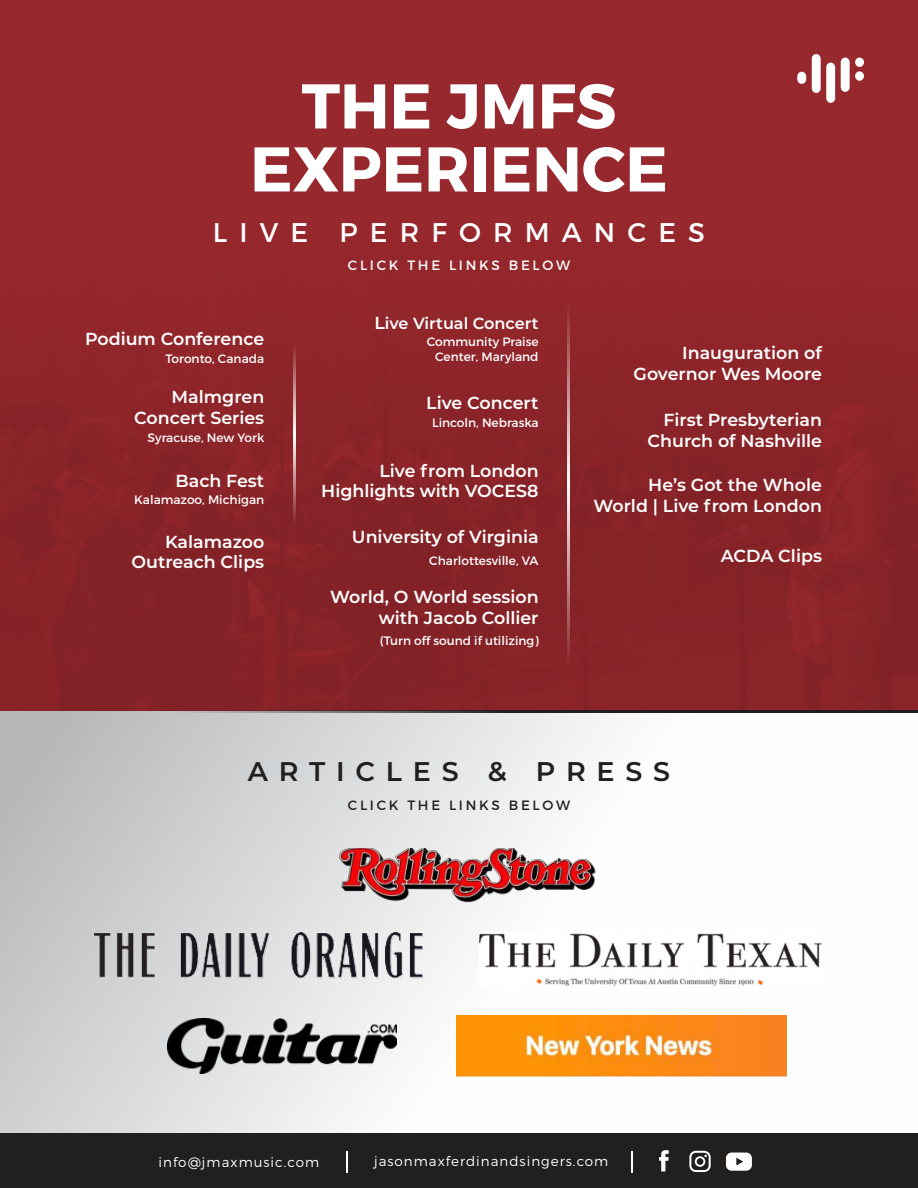
<style>
.page{position:relative;width:918px;height:1188px;background:#fff}
.page>*{position:absolute;margin:0;border:0;box-sizing:border-box;transform-origin:0 0}
.t1{font:700 63px/63px "Montserrat";color:#fff;text-align:center}
.t2{font:27px "Montserrat";letter-spacing:.45em;color:#fff}
.t3{font:600 27px "Montserrat";letter-spacing:.4em;color:#221f1f}
.t4{font:600 17.4px/20.9px "Montserrat";color:#fff;text-align:right}
.t5{font:600 16.05px "Montserrat";color:#fff}
.t6{font:300 13.5px "Montserrat";letter-spacing:.075em;color:#fff}
.t7{font:13.5px "Montserrat";letter-spacing:.2em;color:#221f1f}
.t8{font:13.5px "Montserrat";letter-spacing:.2em;color:#fff}
.t9{font:12.15px/14.7px "Montserrat";color:#fff;text-align:right}
.s1{font-size:17.4px}
</style>
<div class="page">
<svg style="left:0;top:711px;width:918px;height:423px"></svg>
<img style="left:0;top:0;width:918px;height:711px">
<div style="left:841px;top:58px;width:9px;height:34px;background:#fff;border-radius:5px"></div>
<div style="left:826px;top:63px;width:9px;height:40px;background:#fff;border-radius:5px"></div>
<div style="left:812px;top:54px;width:9px;height:39px;background:#fff;border-radius:5px"></div>
<div style="left:797px;top:72px;width:9px;height:12px;background:#fff;border-radius:5px"></div>
<div style="left:855px;top:71px;width:9px;height:10px;background:#fff;border-radius:50%"></div>
<div style="left:855px;top:58px;width:9px;height:9px;background:#fff;border-radius:50%"></div>
<hr style="left:294px;top:292px;width:2px;height:285px;background:#fff">
<hr style="left:567px;top:292px;width:3px;height:408px;background:#fff">
<div style="left:0;top:1134px;width:918px;height:54px;background:#221f1f"></div>
<svg style="left:659px;top:1150px;width:10px;height:21px"></svg>
<svg style="left:689px;top:1151px;width:22px;height:21px"></svg>
<svg style="left:726px;top:1153px;width:26px;height:18px"></svg>
<hr style="left:631px;top:1151px;width:2px;height:22px;background:#fff">
<svg style="left:347px;top:1151px;width:1px;height:22px"></svg>
<hr style="left:36px;top:710px;width:882px;height:2px;background:#221f1f">
<img style="left:95px;top:932px;width:328px;height:47px">
<img style="left:456px;top:1015px;width:330px;height:61px">
<img style="left:480px;top:932px;width:342px;height:55px">
<img style="left:167px;top:1018px;width:230px;height:55px">
<img style="left:333px;top:849px;width:268px;height:61px">
<h1 class="t1" style="left:250px;top:75px;width:419px">THE JMFS<br>EXPERIENCE</h1>
<h2 class="t2" style="left:213px;top:220px;width:494px">LIVE PERFORMANCES</h2>
<p class="t8" style="left:348px;top:259px;width:224px">CLICK THE LINKS BELOW</p>
<p class="t4" style="left:85px;top:329px;width:181px">Podium Conference</p>
<p class="t9" style="left:165px;top:352px;width:100px">Toronto, Canada</p>
<p class="t4" style="left:134px;top:387px;width:132px">Malmgren<br>Concert Series</p>
<p class="t9" style="left:148px;top:431px;width:118px">Syracuse, New York</p>
<p class="t4" style="left:176px;top:471px;width:90px">Bach Fest</p>
<p class="t9" style="left:134px;top:493px;width:132px">Kalamazoo, Michigan</p>
<p class="t4" style="left:131px;top:532px;width:134px">Kalamazoo<br>Outreach Clips</p>
<p class="t5" style="left:375px;top:315px;width:166px"><span class="s1">L</span>ive Virtual Concert</p>
<p class="t9" style="left:427px;top:335px;width:113px">Community Praise<br>Center, Maryland</p>
<p class="t4" style="left:426px;top:393px;width:114px">Live Concert</p>
<p class="t9" style="left:432px;top:416px;width:108px">Lincoln, Nebraska</p>
<p class="t4" style="left:321px;top:461px;width:219px">Live from London<br>Highlights with VOCES8</p>
<p class="t4" style="left:352px;top:527px;width:188px">University of Virginia</p>
<p class="t9" style="left:429px;top:554px;width:111px">Charlottesville, VA</p>
<p class="t4" style="left:330px;top:587px;width:210px">World, O World session with Jacob Collier</p>
<p class="t9" style="left:380px;top:634px;width:160px">(Turn off sound if utilizing)</p>
<p class="t4" style="left:634px;top:343px;width:190px">Inauguration of<br>Governor Wes Moore</p>
<p class="t4" style="left:648px;top:410px;width:176px">First Presbyterian<br>Church of Nashville</p>
<p class="t4" style="left:594px;top:475px;width:230px">He’s Got the Whole<br>World | Live from London</p>
<p class="t4" style="left:721px;top:546px;width:103px">ACDA Clips</p>
<h2 class="t3" style="left:248px;top:758px;width:424px">ARTICLES &amp; PRESS</h2>
<p class="t7" style="left:348px;top:799px;width:224px">CLICK THE LINKS BELOW</p>
<p class="t6" style="left:159px;top:1156px;width:162px">info@jmaxmusic.com</p>
<p class="t6" style="left:374px;top:1156px;width:236px">jasonmaxferdinandsingers.com</p>
</div>
